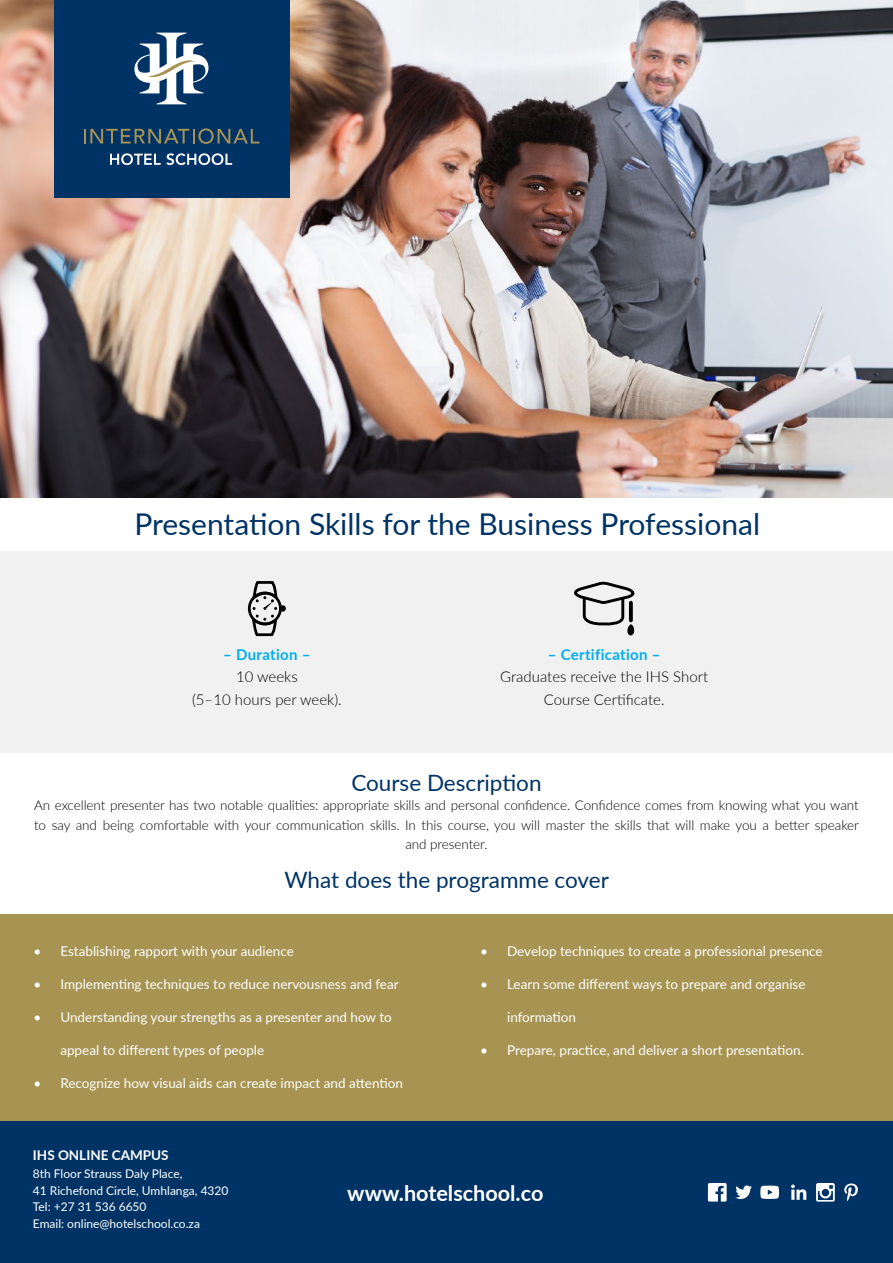
<style>
.page{position:relative;width:893px;height:1263px;background:#fff}
.page>*{position:absolute;margin:0;border:0;box-sizing:border-box;transform-origin:0 0}
.t1{font:30px "Lato";color:#003365}
.t2{font:22.5px "Lato";color:#003365}
.t3{font:700 21.6px "Lato";color:#fff}
.t4{font:300 15px/22.5px "Lato";color:#000;text-align:center}
.t5{font:700 15px "Lato";letter-spacing:.02em;color:#00aeef}
.t6{font:13.5px "Lato";color:#fff}
.t7{font:300 13.5px/19.5px "Lato";letter-spacing:-.005em;color:#000;text-align:center}
.t8{font:700 13.5px "Lato";color:#fff}
.t9{font:12px/16.5px "Lato";color:#fff}
</style>
<div class="page">
<img style="left:0;top:0;width:893px;height:497px">
<div style="left:0;top:914px;width:893px;height:207px;background:#a79452"></div>
<div style="left:54px;top:0;width:235px;height:197px;background:#003365"></div>
<svg style="left:134px;top:33px;width:74px;height:71px"></svg>
<svg style="left:84px;top:128px;width:176px;height:16px"></svg>
<svg style="left:110px;top:153px;width:122px;height:12px"></svg>
<div style="left:0;top:552px;width:893px;height:201px;background:#f1f1f2"></div>
<div style="left:279px;top:605px;width:7px;height:7px;background:#000;border-radius:50%"></div>
<div style="left:248px;top:591px;width:34px;height:34px;border:3px solid #000;border-radius:50%"></div>
<svg style="left:251px;top:581px;width:28px;height:56px"></svg>
<svg style="left:573px;top:581px;width:62px;height:54px"></svg>
<div style="left:0;top:1121px;width:893px;height:142px;background:#003365"></div>
<svg style="left:791px;top:1184px;width:15px;height:16px"></svg>
<svg style="left:735px;top:1185px;width:17px;height:14px"></svg>
<svg style="left:816px;top:1183px;width:19px;height:18px"></svg>
<svg style="left:708px;top:1183px;width:19px;height:18px"></svg>
<svg style="left:760px;top:1185px;width:19px;height:14px"></svg>
<svg style="left:844px;top:1183px;width:14px;height:18px"></svg>
<h1 class="t1" style="left:134px;top:503px;width:627px">Presentation Skills for the Business Professional</h1>
<p class="t5" style="left:223px;top:643px;width:89px">– Duration –</p>
<p class="t4" style="left:192px;top:665px;width:151px">10 weeks<br>(5–10 hours per week).</p>
<p class="t5" style="left:548px;top:643px;width:114px">– Certification –</p>
<p class="t4" style="left:500px;top:665px;width:209px">Graduates receive the IHS Short<br>Course Certificate.</p>
<h2 class="t2" style="left:351px;top:767px;width:192px">Course Description</h2>
<p class="t7" style="left:34px;top:795px;width:826px">An excellent presenter has two notable qualities: appropriate skills and personal confidence. Confidence comes from knowing what you want to say and being comfortable with your communication skills. In this course, you will master the skills that will make you a better speaker and presenter.</p>
<h2 class="t2" style="left:284px;top:864px;width:326px">What does the programme cover</h2>
<p class="t6" style="left:33px;top:941px;width:262px">• Establishing rapport with your audience</p>
<p class="t6" style="left:33px;top:974px;width:367px">• Implementing techniques to reduce nervousness and fear</p>
<p class="t6" style="left:33px;top:1007px;width:360px">• Understanding your strengths as a presenter and how to</p>
<p class="t6" style="left:60px;top:1040px;width:205px">appeal to different types of people</p>
<p class="t6" style="left:33px;top:1073px;width:371px">• Recognize how visual aids can create impact and attention</p>
<p class="t6" style="left:480px;top:941px;width:344px">• Develop techniques to create a professional presence</p>
<p class="t6" style="left:480px;top:974px;width:327px">• Learn some different ways to prepare and organise</p>
<p class="t6" style="left:507px;top:1007px;width:70px">information</p>
<p class="t6" style="left:480px;top:1040px;width:325px">• Prepare, practice, and deliver a short presentation.</p>
<p class="t8" style="left:33px;top:1145px;width:137px">IHS ONLINE CAMPUS</p>
<p class="t9" style="left:33px;top:1165px;width:197px">8th Floor Strauss Daly Place,<br>41 Richefond Circle, Umhlanga, 4320<br>Tel: +27 31 536 6650<br>Email: online@hotelschool.co.za</p>
<h3 class="t3" style="left:347px;top:1177px;width:198px">www.hotelschool.co</h3>
</div>
